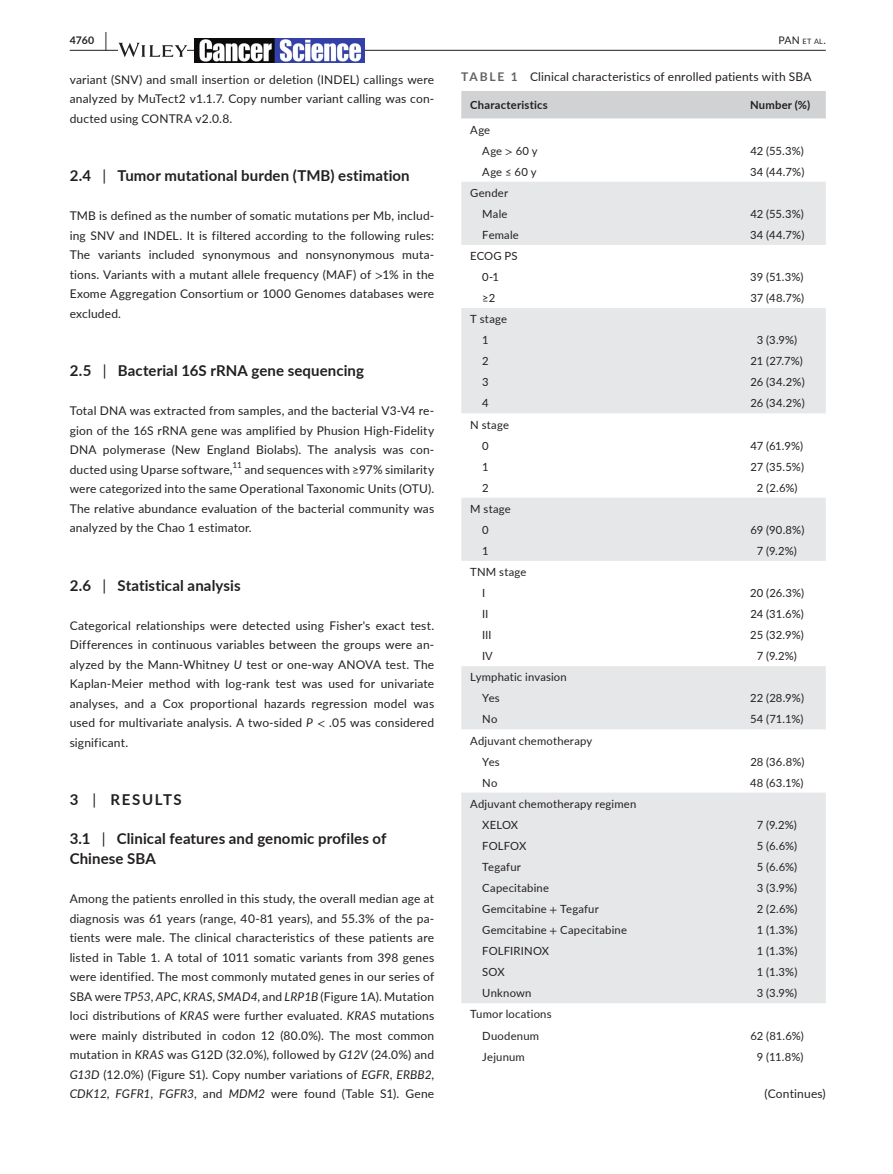
<style>
.page{position:relative;width:893px;height:1174px;background:#fff}
.page>*{position:absolute;margin:0;border:0;box-sizing:border-box;transform-origin:0 0}
.t1{font:700 15px/19.5px "Lato";letter-spacing:.005em;color:#231f20}
.t2{font:700 15px "Lato";letter-spacing:.105em;color:#231f20}
.t3{font:12px/19.5px "Lato";letter-spacing:.015em;color:#231f20;text-align:justify}
.t4{font:11.25px/21px "Lato";letter-spacing:.015em;color:#231f20}
.t5{font:700 11.25px "Lato";letter-spacing:.02em;color:#231f20}
.t6{font:11.25px/21px "Lato";letter-spacing:.035em;color:#231f20}
.t7{font:11.25px "Arial Unicode MS";color:#231f20}
.t8{font:10.5px "Lato";color:#231f20}
.t9{font:700 10.5px "Lato";color:#231f20}
.t10{font:8.4px "Lato";color:#231f20}
.s1{font-size:19.5px}
.s2{font-size:7.35px}
.s3{font-weight:700;color:#636366}
.s4{font-family:"STIX"}
.s5{font-weight:400}
.s6{font-style:italic}
</style>
<div class="page">
<hr style="left:70px;top:50px;width:756px;height:1px;background:#231f20">
<svg style="left:118px;top:43px;width:69px;height:14px"></svg>
<img style="left:195px;top:38px;width:170px;height:24px">
<div style="left:461px;top:91px;width:365px;height:27px;background:#d1d2d4"></div>
<svg style="left:461px;top:182px;width:365px;height:821px;fill:#e6e7e9"></svg>
<p class="t9" style="left:70px;top:33px;width:39px">4760 <span class="s1">|</span></p>
<p class="t8" style="left:778px;top:33px;width:49px">PAN <span class="s2">et al</span>.</p>
<p class="t3" style="left:70px;top:69px;width:366px">variant (SNV) and small insertion or deletion (INDEL) callings were analyzed by MuTect2 v1.1.7. Copy number variant calling was con&shy;ducted using CONTRA v2.0.8.</p>
<p class="t3" style="left:461px;top:67px;width:352px"><span class="s3">TABLE 1</span> Clinical characteristics of enrolled patients with SBA</p>
<p class="t5" style="left:470px;top:97px;width:79px">Characteristics</p>
<p class="t5" style="left:750px;top:97px;width:62px">Number (%)</p>
<p class="t6" style="left:482px;top:118px;width:57px;text-indent:-12px">Age<br>Age<span class="s4">&gt;</span>60y</p>
<p class="t4" style="left:750px;top:140px;width:55px">42 (55.3%)</p>
<p class="t1" style="left:70px;top:165px;width:342px">2.4 <span class="s5">|</span> Tumor mutational burden (TMB) estimation</p>
<p class="t3" style="left:70px;top:206px;width:366px">TMB is defined as the number of somatic mutations per Mb, includ&shy;ing SNV and INDEL. It is filtered according to the following rules:<br>The variants included synonymous and nonsynonymous muta&shy;tions. Variants with a mutant allele frequency (MAF) of <span class="s4">&gt;</span>1% in the Exome Aggregation Consortium or 1000 Genomes databases were excluded.</p>
<p class="t1" style="left:70px;top:360px;width:296px">2.5 <span class="s5">|</span> Bacterial 16S rRNA gene sequencing</p>
<p class="t3" style="left:70px;top:401px;width:366px">Total DNA was extracted from samples, and the bacterial V3-V4 re&shy;gion of the 16S rRNA gene was amplified by Phusion High-Fidelity DNA polymerase (New England Biolabs). The analysis was con&shy;ducted using Uparse software,</p>
<p class="t10" style="left:232px;top:459px;width:11px">11</p>
<p class="t3" style="left:70px;top:459px;width:366px;text-indent:175px">and sequences with ≥97% similarity were categorized into the same Operational Taxonomic Units (OTU).<br>The relative abundance evaluation of the bacterial community was analyzed by the Chao 1 estimator.</p>
<p class="t1" style="left:70px;top:575px;width:172px">2.6 <span class="s5">|</span> Statistical analysis</p>
<p class="t3" style="left:70px;top:615px;width:366px">Categorical relationships were detected using Fisher's exact test.<br>Differences in continuous variables between the groups were an&shy;alyzed by the Mann-Whitney <span class="s6">U</span> test or one-way ANOVA test. The Kaplan-Meier method with log-rank test was used for univariate analyses, and a Cox proportional hazards regression model was used for multivariate analysis. A two-sided <span class="s6">P</span> <span class="s4">&lt;</span> .05 was considered significant.</p>
<p class="t2" style="left:70px;top:789px;width:114px">3 <span class="s5">|</span> RESULTS</p>
<p class="t1" style="left:70px;top:828px;width:318px">3.1 <span class="s5">|</span> Clinical features and genomic profiles of<br>Chinese SBA</p>
<p class="t3" style="left:70px;top:888px;width:366px">Among the patients enrolled in this study, the overall median age at diagnosis was 61 years (range, 40-81 years), and 55.3% of the pa&shy;tients were male. The clinical characteristics of these patients are listed in Table 1. A total of 1011 somatic variants from 398 genes were identified. The most commonly mutated genes in our series of SBA were <span class="s6">TP53</span>, <span class="s6">APC</span>, <span class="s6">KRAS</span>, <span class="s6">SMAD4</span>, and <span class="s6">LRP1B</span> (Figure 1A). Mutation loci distributions of <span class="s6">KRAS</span> were further evaluated. <span class="s6">KRAS</span> mutations were mainly distributed in codon 12 (80.0%). The most common mutation in <span class="s6">KRAS</span> was G12D (32.0%), followed by <span class="s6">G12V</span> (24.0%) and <span class="s6">G13D</span> (12.0%) (Figure S1). Copy number variations of <span class="s6">EGFR</span>, <span class="s6">ERBB2</span>, <span class="s6">CDK12</span>, <span class="s6">FGFR1</span>, <span class="s6">FGFR3</span>, and <span class="s6">MDM2</span> were found (Table S1). Gene</p>
<p class="t4" style="left:482px;top:161px;width:56px">Age≤60y</p>
<p class="t4" style="left:750px;top:161px;width:56px">34 (44.7%)</p>
<p class="t4" style="left:470px;top:182px;width:39px;text-align:right">Gender<br>Male</p>
<p class="t4" style="left:750px;top:203px;width:55px">42 (55.3%)</p>
<p class="t4" style="left:482px;top:224px;width:38px">Female</p>
<p class="t4" style="left:750px;top:224px;width:56px">34 (44.7%)</p>
<p class="t4" style="left:470px;top:245px;width:49px;text-align:center">ECOG PS<br>0-1</p>
<p class="t4" style="left:750px;top:266px;width:55px">39 (51.3%)</p>
<p class="t4" style="left:482px;top:287px;width:15px">≥2</p>
<p class="t4" style="left:750px;top:287px;width:55px">37 (48.7%)</p>
<p class="t4" style="left:470px;top:308px;width:38px;text-align:center">T stage<br>1</p>
<p class="t4" style="left:757px;top:329px;width:42px">3 (3.9%)</p>
<p class="t4" style="left:482px;top:350px;width:8px">2</p>
<p class="t4" style="left:750px;top:350px;width:54px">21 (27.7%)</p>
<p class="t4" style="left:482px;top:371px;width:8px">3</p>
<p class="t4" style="left:750px;top:371px;width:56px">26 (34.2%)</p>
<p class="t4" style="left:482px;top:392px;width:8px">4</p>
<p class="t4" style="left:750px;top:392px;width:56px">26 (34.2%)</p>
<p class="t4" style="left:482px;top:413px;width:28px;text-indent:-12px">N stage<br>0</p>
<p class="t4" style="left:751px;top:434px;width:54px">47 (61.9%)</p>
<p class="t4" style="left:482px;top:455px;width:8px">1</p>
<p class="t4" style="left:750px;top:455px;width:55px">27 (35.5%)</p>
<p class="t4" style="left:482px;top:476px;width:8px">2</p>
<p class="t4" style="left:757px;top:476px;width:42px">2 (2.6%)</p>
<p class="t4" style="left:482px;top:498px;width:30px;text-indent:-12px">M stage<br>0</p>
<p class="t4" style="left:750px;top:519px;width:55px">69 (90.8%)</p>
<p class="t4" style="left:482px;top:540px;width:8px">1</p>
<p class="t4" style="left:757px;top:540px;width:41px">7 (9.2%)</p>
<p class="t4" style="left:470px;top:561px;width:58px">TNM stage</p>
<p class="t7" style="left:482px;top:585px;width:5px">Ⅰ</p>
<p class="t4" style="left:750px;top:582px;width:56px">20 (26.3%)</p>
<p class="t7" style="left:482px;top:606px;width:8px">Ⅱ</p>
<p class="t4" style="left:751px;top:603px;width:55px">24 (31.6%)</p>
<p class="t7" style="left:482px;top:627px;width:11px">Ⅲ</p>
<p class="t4" style="left:750px;top:624px;width:55px">25 (32.9%)</p>
<p class="t7" style="left:482px;top:648px;width:12px">Ⅳ</p>
<p class="t4" style="left:757px;top:645px;width:41px">7 (9.2%)</p>
<p class="t4" style="left:482px;top:666px;width:86px;text-indent:-12px">Lymphatic invasion<br>Yes</p>
<p class="t4" style="left:750px;top:687px;width:55px">22 (28.9%)</p>
<p class="t4" style="left:482px;top:708px;width:17px">No</p>
<p class="t4" style="left:750px;top:708px;width:55px">54 (71.1%)</p>
<p class="t4" style="left:482px;top:729px;width:112px;text-indent:-12px">Adjuvant chemotherapy<br>Yes</p>
<p class="t4" style="left:750px;top:750px;width:56px">28 (36.8%)</p>
<p class="t4" style="left:482px;top:771px;width:17px">No</p>
<p class="t4" style="left:750px;top:771px;width:55px">48 (63.1%)</p>
<p class="t4" style="left:482px;top:792px;width:156px;text-indent:-12px">Adjuvant chemotherapy regimen<br>XELOX</p>
<p class="t4" style="left:757px;top:813px;width:41px">7 (9.2%)</p>
<p class="t4" style="left:482px;top:834px;width:46px">FOLFOX</p>
<p class="t4" style="left:757px;top:834px;width:42px">5 (6.6%)</p>
<p class="t4" style="left:482px;top:856px;width:40px">Tegafur</p>
<p class="t4" style="left:757px;top:856px;width:42px">5 (6.6%)</p>
<p class="t4" style="left:482px;top:877px;width:68px">Capecitabine</p>
<p class="t4" style="left:757px;top:877px;width:42px">3 (3.9%)</p>
<p class="t4" style="left:482px;top:898px;width:118px">Gemcitabine <span class="s4">+</span> Tegafur</p>
<p class="t4" style="left:757px;top:898px;width:42px">2 (2.6%)</p>
<p class="t4" style="left:482px;top:919px;width:146px">Gemcitabine <span class="s4">+</span> Capecitabine</p>
<p class="t4" style="left:757px;top:919px;width:42px">1 (1.3%)</p>
<p class="t4" style="left:482px;top:940px;width:68px">FOLFIRINOX</p>
<p class="t4" style="left:757px;top:940px;width:42px">1 (1.3%)</p>
<p class="t4" style="left:482px;top:961px;width:24px">SOX</p>
<p class="t4" style="left:757px;top:961px;width:42px">1 (1.3%)</p>
<p class="t4" style="left:482px;top:982px;width:51px">Unknown</p>
<p class="t4" style="left:757px;top:982px;width:42px">3 (3.9%)</p>
<p class="t4" style="left:470px;top:1003px;width:83px;text-align:center">Tumor locations<br>Duodenum</p>
<p class="t4" style="left:750px;top:1024px;width:55px">62 (81.6%)</p>
<p class="t4" style="left:482px;top:1045px;width:44px">Jejunum</p>
<p class="t4" style="left:757px;top:1045px;width:48px">9 (11.8%)</p>
<p class="t3" style="left:764px;top:1083px;width:63px">(Continues)</p>
</div>
